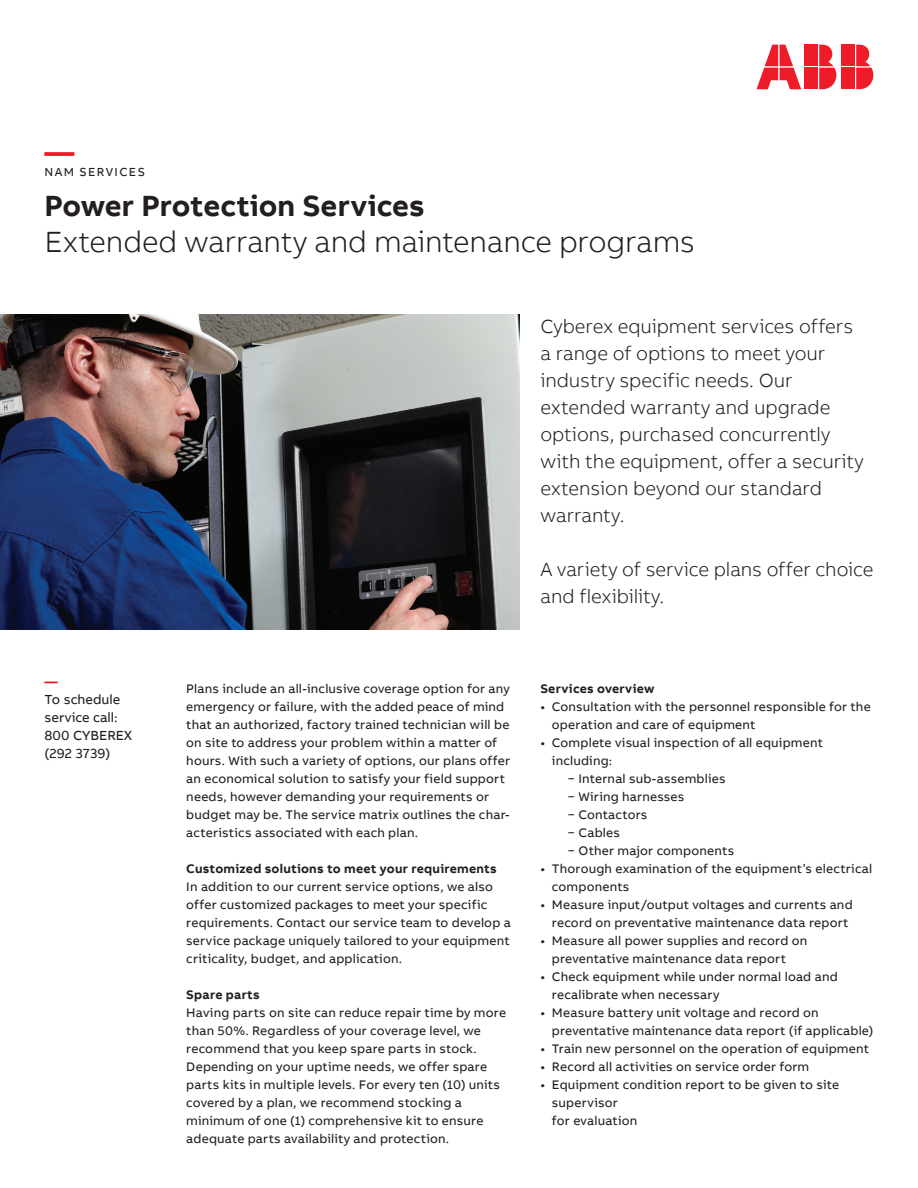
<style>
.page{position:relative;width:918px;height:1188px;background:#fff}
.page>*{position:absolute;margin:0;border:0;box-sizing:border-box;transform-origin:0 0}
.t1{font:300 30px "AB Bvoice";letter-spacing:-.01em;color:#231f20}
.t2{font:700 30px "AB Bvoice";color:#231f20}
.t3{font:700 30px "AB Bvoice";color:#ee1c28}
.t4{font:300 19.5px/27px "AB Bvoice";letter-spacing:-.005em;color:#231f20}
.t5{font:13.5px/18px "AB Bvoice";color:#231f20}
.t6{font:700 13.5px "AB Bvoice";color:#ee1c28}
.t7{font:12.75px/18px "AB Bvoice";letter-spacing:.015em;color:#231f20}
.t8{font:700 12.75px "AB Bvoice";letter-spacing:.02em;color:#231f20}
.t9{font:12px "AB Bvoice";letter-spacing:.12em;color:#231f20}
</style>
<div class="page">
<div style="left:842px;top:45px;width:13px;height:21px;background:#ee1c28"></div>
<div style="left:842px;top:68px;width:13px;height:21px;background:#ee1c28"></div>
<svg style="left:856px;top:45px;width:17px;height:44px"></svg>
<svg style="left:757px;top:45px;width:44px;height:44px"></svg>
<div style="left:805px;top:45px;width:13px;height:21px;background:#ee1c28"></div>
<div style="left:805px;top:68px;width:13px;height:21px;background:#ee1c28"></div>
<svg style="left:819px;top:45px;width:17px;height:44px"></svg>
<img style="left:0;top:315px;width:519px;height:315px">
<h1 class="t3" style="left:44px;top:132px;width:31px">—</h1>
<p class="t9" style="left:44px;top:165px;width:102px">NAM SERVICES</p>
<h1 class="t2" style="left:44px;top:186px;width:382px">Power Protection Services</h1>
<h1 class="t1" style="left:44px;top:224px;width:652px">Extended warranty and maintenance programs</h1>
<p class="t6" style="left:45px;top:673px;width:15px">—</p>
<p class="t5" style="left:45px;top:691px;width:89px">To schedule service call:<br>800 CYBEREX (292 3739)</p>
<p class="t4" style="left:540px;top:313px;width:325px">Cyberex equipment services offers a range of options to meet your industry specific needs. Our extended warranty and upgrade options, purchased concurrently with the equipment, offer a security extension beyond our standard warranty.</p>
<h2 class="t4" style="left:540px;top:556px;width:334px">A variety of service plans offer choice and flexibility.</h2>
<p class="t7" style="left:186px;top:680px;width:325px">Plans include an all-inclusive coverage option for any emergency or failure, with the added peace of mind that an authorized, factory trained technician will be on site to address your problem within a matter of hours. With such a variety of options, our plans offer an economical solution to satisfy your field support needs, however demanding your requirements or budget may be. The service matrix outlines the char&shy;acteristics associated with each plan.</p>
<p class="t8" style="left:186px;top:861px;width:312px">Customized solutions to meet your requirements</p>
<p class="t7" style="left:186px;top:878px;width:326px">In addition to our current service options, we also offer customized packages to meet your specific requirements. Contact our service team to develop a service package uniquely tailored to your equipment criticality, budget, and application.</p>
<p class="t8" style="left:186px;top:987px;width:75px">Spare parts</p>
<p class="t7" style="left:186px;top:1004px;width:321px">Having parts on site can reduce repair time by more than 50%. Regardless of your coverage level, we recommend that you keep spare parts in stock.<br>Depending on your uptime needs, we offer spare parts kits in multiple levels. For every ten (10) units covered by a plan, we recommend stocking a minimum of one (1) comprehensive kit to ensure adequate parts availability and protection.</p>
<p class="t8" style="left:540px;top:681px;width:116px">Services overview</p>
<p class="t7" style="left:552px;top:698px;width:320px;text-indent:-12px">• Consultation with the personnel responsible for the operation and care of equipment</p>
<p class="t7" style="left:540px;top:734px;width:284px">• Complete visual inspection of all equipment</p>
<p class="t7" style="left:552px;top:752px;width:62px">including:</p>
<p class="t7" style="left:567px;top:770px;width:160px">− Internal sub-assemblies</p>
<p class="t7" style="left:567px;top:788px;width:118px">− Wiring harnesses</p>
<p class="t7" style="left:567px;top:806px;width:82px">− Contactors</p>
<p class="t7" style="left:567px;top:824px;width:54px">− Cables</p>
<p class="t7" style="left:567px;top:842px;width:168px">− Other major components</p>
<p class="t7" style="left:552px;top:860px;width:322px;text-indent:-12px">• Thorough examination of the equipment’s electrical components</p>
<p class="t7" style="left:540px;top:896px;width:314px;text-align:center">• Measure input/output voltages and currents and record on preventative maintenance data report</p>
<p class="t7" style="left:552px;top:932px;width:257px;text-indent:-12px">• Measure all power supplies and record on preventative maintenance data report</p>
<p class="t7" style="left:552px;top:968px;width:287px;text-indent:-12px">• Check equipment while under normal load and recalibrate when necessary</p>
<p class="t7" style="left:552px;top:1004px;width:323px;text-indent:-12px">• Measure battery unit voltage and record on preventative maintenance data report (if applicable)</p>
<p class="t7" style="left:540px;top:1040px;width:330px">• Train new personnel on the operation of equipment</p>
<p class="t7" style="left:540px;top:1058px;width:270px">• Record all activities on service order form</p>
<p class="t7" style="left:552px;top:1076px;width:289px;text-indent:-12px">• Equipment condition report to be given to site supervisor<br>for evaluation</p>
</div>
